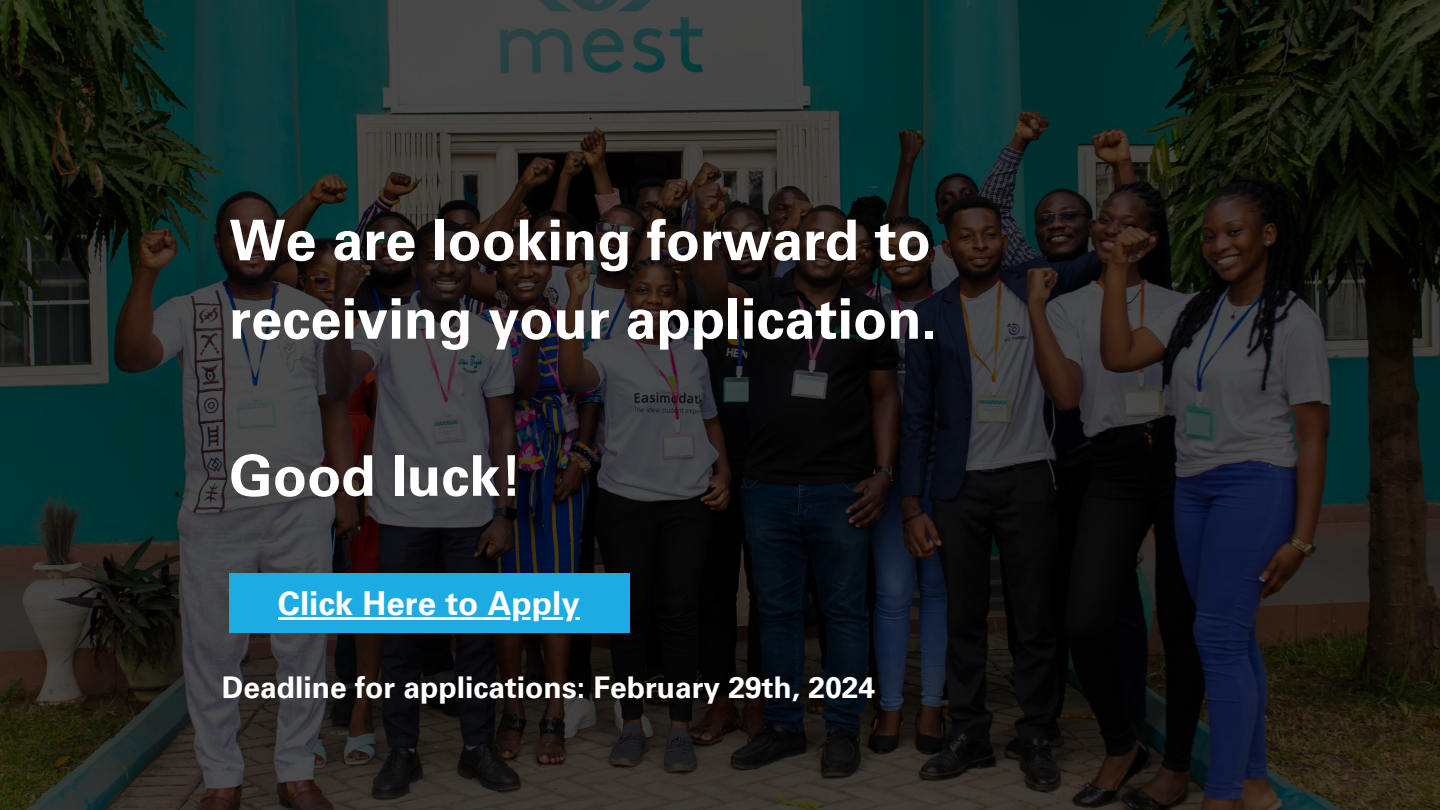
<style>
.page{position:relative;width:1440px;height:810px;background:#fff}
.page>*{position:absolute;margin:0;border:0;box-sizing:border-box;transform-origin:0 0}
.t1{font:700 56.1px/78.5px "Univers LT Pro 65";color:#fff}
.t2{font:700 33.1px "Univers LT Pro 65";color:#fff}
.t3{font:700 30px "Univers LT Pro 65";color:#fff}
</style>
<div class="page">
<img style="left:0;top:0;width:1440px;height:810px">
<div style="left:229px;top:573px;width:401px;height:60px;background:#1cabe2"></div>
<hr style="left:278px;top:617px;width:302px;height:3px;background:#fff">
<p class="t1" style="left:229px;top:208px;width:710px">We are looking forward to receiving your application.</p>
<p class="t1" style="left:229px;top:444px;width:295px">Good luck!</p>
<p class="t2" style="left:278px;top:591px;width:303px">Click Here to Apply</p>
<p class="t3" style="left:222px;top:676px;width:655px">Deadline for applications: February 29th, 2024</p>
</div>
